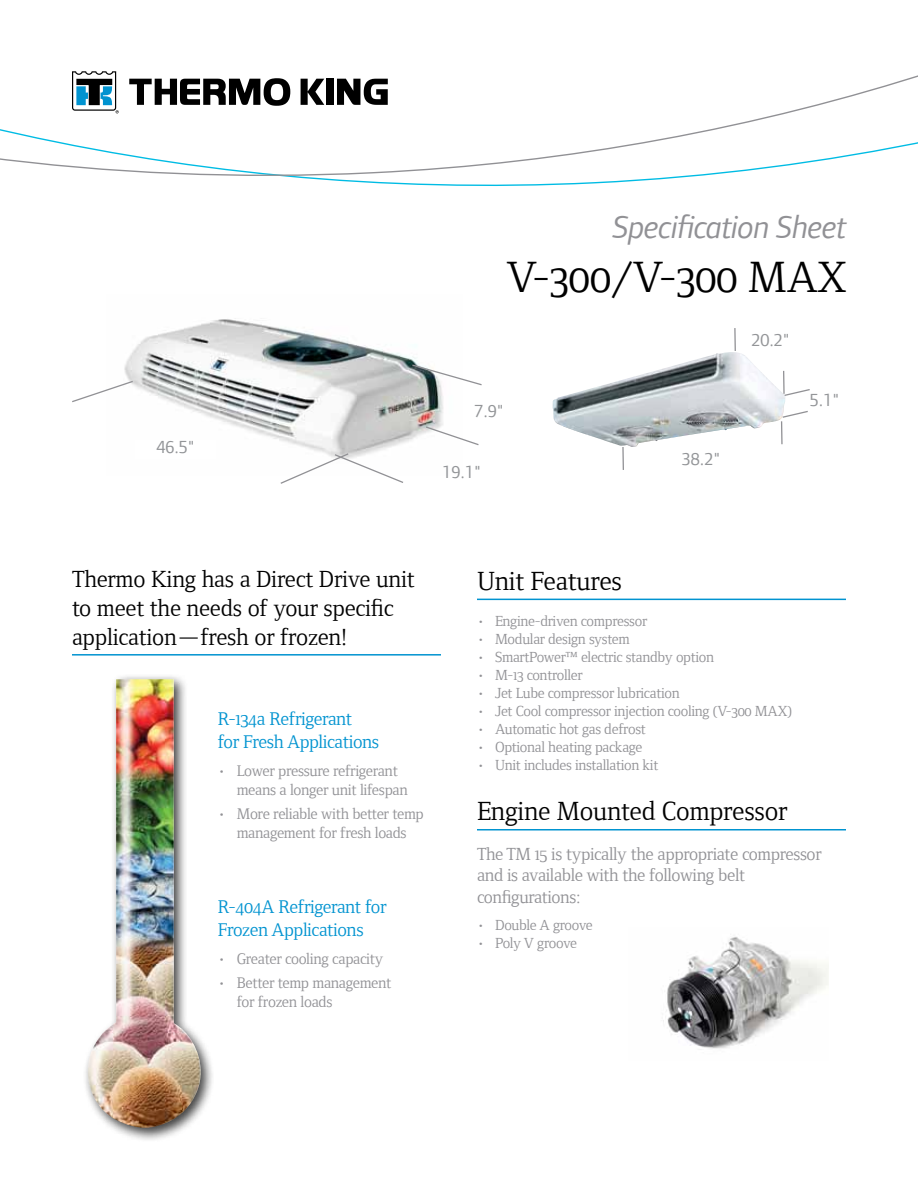
<style>
.page{position:relative;width:918px;height:1188px;background:#fff}
.page>*{position:absolute;margin:0;border:0;box-sizing:border-box;transform-origin:0 0}
.t1{font:45px "Foundry Form Serif Book OSF";letter-spacing:-.01em;color:#000}
.t2{font:italic 33px "Foundry Form Sans";letter-spacing:-.02em;color:#919195}
.t3{font:27px "Foundry Form Serif Book OSF";letter-spacing:-.01em;color:#000}
.t4{font:24px/28.8px "Foundry Form Serif Book OSF";letter-spacing:-.01em;color:#000}
.t5{font:18.9px/22.6px "Foundry Form Serif Book OSF";letter-spacing:-.02em;color:#0093d0}
.t6{font:18px/21.6px "Foundry Form Serif Book OSF";letter-spacing:-.02em;color:#919195}
.t7{font:18px "Foundry Form Sans";color:#939598}
.t8{font:15.75px/18.9px "Foundry Form Serif Book OSF";letter-spacing:-.02em;color:#919195}
.t9{font:15px "Foundry Form Serif Book OSF";letter-spacing:-.02em;color:#919195}
</style>
<div class="page">
<img style="left:124px;top:318px;width:319px;height:134px">
<svg style="left:314px;top:179px;width:349px;height:7px"></svg>
<svg style="left:0;top:75px;width:918px;height:104px"></svg>
<svg style="left:129px;top:78px;width:161px;height:28px"></svg>
<svg style="left:301px;top:79px;width:23px;height:26px"></svg>
<div style="left:327px;top:79px;width:7px;height:26px;background:#000"></div>
<svg style="left:337px;top:79px;width:51px;height:26px"></svg>
<svg style="left:72px;top:71px;width:47px;height:42px"></svg>
<hr style="left:477px;top:599px;width:369px;height:1px;background:#0093d0">
<hr style="left:477px;top:829px;width:369px;height:2px;background:#0093d0">
<hr style="left:72px;top:654px;width:369px;height:2px;background:#0093d0">
<svg style="left:72px;top:380px;width:62px;height:23px"></svg>
<div style="left:136px;top:441px;width:80px;height:18px;background:#fff"></div>
<svg style="left:280px;top:452px;width:123px;height:32px"></svg>
<svg style="left:424px;top:425px;width:55px;height:21px"></svg>
<svg style="left:411px;top:363px;width:71px;height:23px"></svg>
<div style="left:82px;top:673px;width:132px;height:469px;background:#000;opacity:.75"></div>
<img style="left:88px;top:679px;width:113px;height:449px">
<img style="left:553px;top:352px;width:232px;height:95px">
<hr style="left:781px;top:421px;width:2px;height:23px;background:#919195">
<hr style="left:783px;top:371px;width:2px;height:23px;background:#919195">
<hr style="left:734px;top:328px;width:2px;height:23px;background:#919195">
<svg style="left:783px;top:388px;width:27px;height:9px"></svg>
<svg style="left:781px;top:410px;width:27px;height:9px"></svg>
<hr style="left:622px;top:447px;width:2px;height:23px;background:#919195">
<img style="left:663px;top:937px;width:166px;height:112px">
<p class="t7" style="left:156px;top:437px;width:40px">46.5"</p>
<h2 class="t2" style="left:613px;top:208px;width:235px">Specification Sheet</h2>
<h1 class="t1" style="left:506px;top:252px;width:341px">V-300/V-300 MAX</h1>
<p class="t7" style="left:474px;top:400px;width:31px">7.9"</p>
<p class="t7" style="left:443px;top:462px;width:40px">19.1"</p>
<p class="t7" style="left:682px;top:449px;width:40px">38.2"</p>
<p class="t7" style="left:751px;top:330px;width:40px">20.2"</p>
<p class="t7" style="left:810px;top:390px;width:31px">5.1"</p>
<h3 class="t4" style="left:72px;top:565px;width:344px">Thermo King has a Direct Drive unit to meet the needs of your specific application—fresh or frozen!</h3>
<p class="t5" style="left:218px;top:707px;width:163px">R-134a Refrigerant<br>for Fresh Applications</p>
<p class="t8" style="left:237px;top:761px;width:173px;text-indent:-19px">• Lower pressure refrigerant means a longer unit lifespan</p>
<p class="t8" style="left:218px;top:804px;width:208px;text-align:center">• More reliable with better temp management for fresh loads</p>
<p class="t5" style="left:218px;top:896px;width:170px">R-404A Refrigerant for<br>Frozen Applications</p>
<p class="t8" style="left:218px;top:950px;width:167px">• Greater cooling capacity</p>
<p class="t8" style="left:237px;top:973px;width:156px;text-indent:-19px">• Better temp management for frozen loads</p>
<h3 class="t3" style="left:477px;top:566px;width:146px">Unit Features</h3>
<p class="t9" style="left:477px;top:612px;width:172px">• Engine-driven compressor</p>
<p class="t9" style="left:477px;top:630px;width:154px">• Modular design system</p>
<p class="t9" style="left:477px;top:648px;width:239px">• SmartPower™ electric standby option</p>
<p class="t9" style="left:477px;top:666px;width:107px">• M-13 controller</p>
<p class="t9" style="left:477px;top:684px;width:204px">• Jet Lube compressor lubrication</p>
<p class="t9" style="left:477px;top:702px;width:316px">• Jet Cool compressor injection cooling (V-300 MAX)</p>
<p class="t9" style="left:477px;top:720px;width:170px">• Automatic hot gas defrost</p>
<p class="t9" style="left:477px;top:738px;width:167px">• Optional heating package</p>
<p class="t9" style="left:477px;top:756px;width:183px">• Unit includes installation kit</p>
<h3 class="t3" style="left:477px;top:796px;width:312px">Engine Mounted Compressor</h3>
<p class="t6" style="left:477px;top:843px;width:346px">The TM 15 is typically the appropriate compressor and is available with the following belt configurations:</p>
<p class="t9" style="left:477px;top:917px;width:117px">• Double A groove</p>
<p class="t9" style="left:477px;top:935px;width:102px">• Poly V groove</p>
</div>
